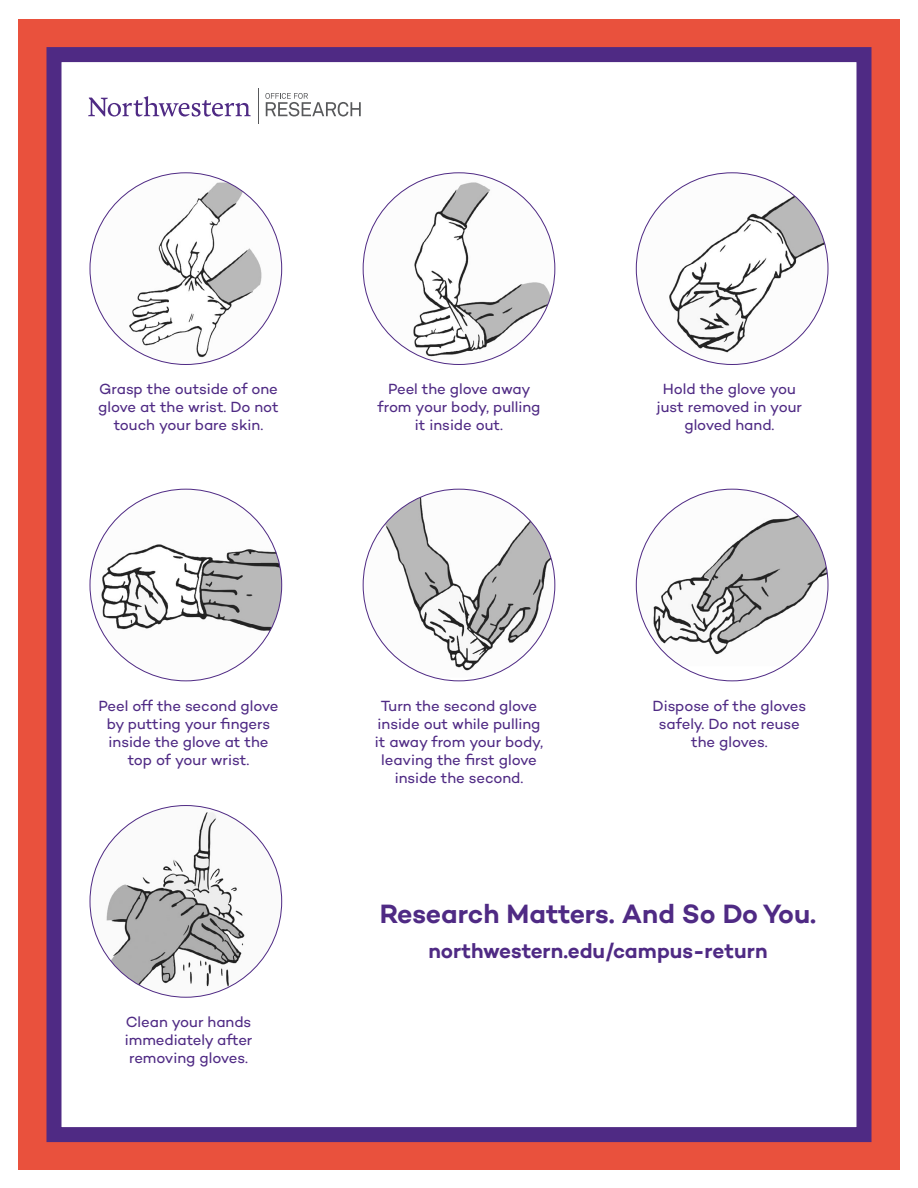
<style>
.page{position:relative;width:918px;height:1188px;background:#fff}
.page>*{position:absolute;margin:0;border:0;box-sizing:border-box;transform-origin:0 0}
.t1{font:600 27px "Campton";letter-spacing:-.01em;color:#4f2a84}
.t2{font:600 21px "Campton";color:#4f2a84}
.t3{font:15px/18px "Campton";letter-spacing:-.005em;color:#4f2a84;text-align:center}
</style>
<div class="page">
<div style="left:18px;top:19px;width:882px;height:1151px;background:#e9513d"></div>
<div style="left:46px;top:47px;width:826px;height:1095px;background:#fff;border:15px solid #4f2a84"></div>
<svg style="left:88px;top:96px;width:163px;height:21px"></svg>
<hr style="left:258px;top:88px;width:1px;height:35px;background:#58595b">
<svg style="left:265px;top:93px;width:96px;height:24px"></svg>
<img style="left:90px;top:173px;width:192px;height:191px;border-radius:96px">
<img style="left:90px;top:489px;width:192px;height:191px">
<img style="left:90px;top:806px;width:192px;height:191px;border-radius:96px">
<img style="left:363px;top:173px;width:192px;height:191px;border-radius:96px">
<img style="left:363px;top:489px;width:192px;height:188px">
<img style="left:636px;top:173px;width:192px;height:191px">
<img style="left:636px;top:489px;width:192px;height:177px">
<p class="t3" style="left:98px;top:380px;width:182px">Grasp the outside of one glove at the wrist. Do not touch your bare skin.</p>
<p class="t3" style="left:377px;top:380px;width:164px">Peel the glove away from your body, pulling it inside out.</p>
<p class="t3" style="left:657px;top:380px;width:147px">Hold the glove you just removed in your gloved hand.</p>
<p class="t3" style="left:98px;top:696px;width:182px">Peel off the second glove by putting your fingers inside the glove at the top of your wrist.</p>
<p class="t3" style="left:125px;top:1013px;width:129px;text-align:justify">Clean your hands immediately after removing gloves.</p>
<p class="t3" style="left:375px;top:696px;width:170px">Turn the second glove inside out while pulling it away from your body, leaving the first glove inside the second.</p>
<p class="t3" style="left:653px;top:696px;width:155px">Dispose of the gloves safely. Do not reuse the gloves.</p>
<h1 class="t1" style="left:380px;top:897px;width:438px">Research Matters. And So Do You.</h1>
<h2 class="t2" style="left:428px;top:938px;width:341px">northwestern.edu/campus-return</h2>
</div>
